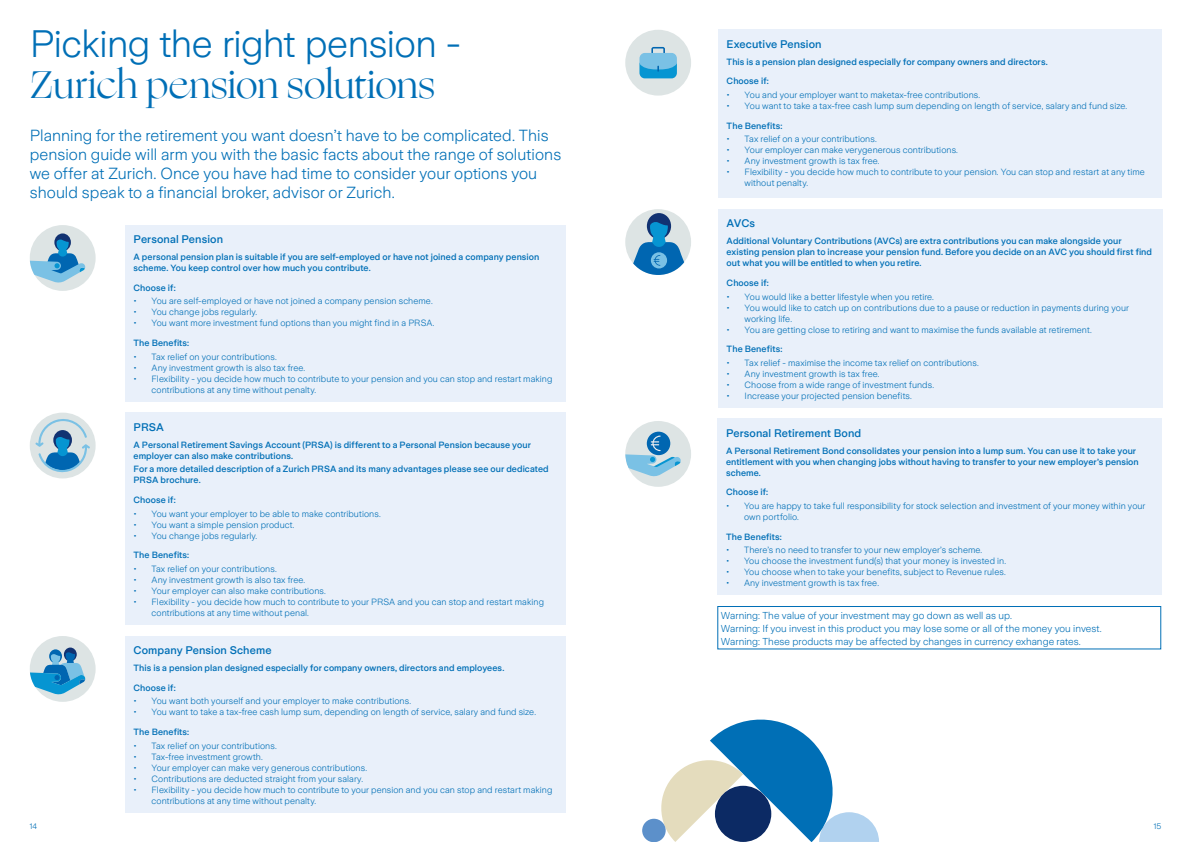
<style>
.page{position:relative;width:1191px;height:842px;background:#fff}
.page>*{position:absolute;margin:0;border:0;box-sizing:border-box;transform-origin:0 0}
.t1{font:300 38px "Zurich Sans";letter-spacing:-.015em;color:#006fb6}
.t2{font:38px "Ogg";letter-spacing:-.005em;color:#006fb6}
.t3{font:300 16px/19px "Zurich Sans";letter-spacing:.005em;color:#006fb6}
.t4{font:500 11px "Zurich Sans";letter-spacing:.01em;color:#006fb6}
.t5{font:300 10px/13px "Zurich Sans";letter-spacing:.005em;color:#006fb6}
.t6{font:300 9px/11px "Zurich Sans";letter-spacing:.01em;color:#006fb6}
.t7{font:500 9px/11px "Zurich Sans";letter-spacing:.01em;color:#006fb6}
.t8{font:300 8px "Zurich Sans";color:#006fb6}
</style>
<div class="page">
<div style="left:125px;top:225px;width:441px;height:176px;background:#e9f0fa"></div>
<svg style="left:657px;top:719px;width:222px;height:123px"></svg>
<div style="left:642px;top:819px;width:23px;height:23px;background:#5c90ca;border-radius:50%"></div>
<div style="left:715px;top:786px;width:56px;height:56px;background:#0c2a64;border-radius:50%"></div>
<div style="left:125px;top:413px;width:441px;height:212px;background:#e9f0fa"></div>
<div style="left:125px;top:636px;width:441px;height:176px;background:#e9f0fa"></div>
<div style="left:718px;top:30px;width:443px;height:168px;background:#e9f0fa"></div>
<div style="left:718px;top:209px;width:444px;height:198px;background:#e9f0fa"></div>
<div style="left:717px;top:419px;width:444px;height:176px;background:#e9f0fa"></div>
<div style="left:717px;top:606px;width:444px;height:43px;border:1px solid #006fb6"></div>
<div style="left:625px;top:30px;width:66px;height:66px;background:#dde4e4;border-radius:50%"></div>
<svg style="left:639px;top:47px;width:38px;height:31px"></svg>
<div style="left:30px;top:636px;width:66px;height:66px;background:#dde4e4;border-radius:50%"></div>
<svg style="left:64px;top:647px;width:13px;height:14px"></svg>
<svg style="left:49px;top:649px;width:13px;height:14px"></svg>
<svg style="left:30px;top:652px;width:55px;height:43px"></svg>
<div style="left:30px;top:225px;width:66px;height:66px;background:#dde4e4;border-radius:50%"></div>
<svg style="left:54px;top:233px;width:17px;height:18px"></svg>
<svg style="left:30px;top:239px;width:56px;height:44px"></svg>
<div style="left:30px;top:413px;width:66px;height:65px;background:#dde4e4;border-radius:50%"></div>
<svg style="left:35px;top:416px;width:55px;height:59px"></svg>
<div style="left:625px;top:209px;width:66px;height:66px;background:#dde4e4;border-radius:50%"></div>
<div style="left:647px;top:213px;width:24px;height:26px;background:#113272;border-radius:50%"></div>
<svg style="left:633px;top:221px;width:51px;height:54px"></svg>
<div style="left:625px;top:421px;width:66px;height:66px;background:#dde4e4;border-radius:50%"></div>
<div style="left:647px;top:432px;width:23px;height:23px;background:#0066b1;border-radius:50%"></div>
<svg style="left:625px;top:436px;width:56px;height:41px"></svg>
<h1 class="t1" style="left:30px;top:23px;width:432px">Picking the right pension -</h1>
<h1 class="t2" style="left:30px;top:60px;width:407px">Zurich pension solutions</h1>
<p class="t3" style="left:30px;top:126px;width:533px">Planning for the retirement you want doesn’t have to be complicated. This pension guide will arm you with the basic facts about the range of solutions we offer at Zurich. Once you have had time to consider your options you should speak to a financial broker, advisor or Zurich.</p>
<p class="t4" style="left:134px;top:234px;width:91px">Personal Pension</p>
<p class="t7" style="left:134px;top:252px;width:407px">A personal pension plan is suitable if you are self-employed or have not joined a company pension scheme. You keep control over how much you contribute.</p>
<p class="t7" style="left:134px;top:282px;width:44px">Choose if:</p>
<p class="t6" style="left:134px;top:296px;width:301px">• You are self-employed or have not joined a company pension scheme.</p>
<p class="t6" style="left:134px;top:307px;width:125px">• You change jobs regularly.</p>
<p class="t6" style="left:134px;top:318px;width:302px">• You want more investment fund options than you might find in a PRSA.</p>
<p class="t7" style="left:134px;top:337px;width:57px">The Benefits:</p>
<p class="t6" style="left:134px;top:351px;width:145px">• Tax relief on your contributions.</p>
<p class="t6" style="left:134px;top:362px;width:173px">• Any investment growth is also tax free.</p>
<p class="t6" style="left:152px;top:373px;width:402px;text-indent:-18px">• Flexibility - you decide how much to contribute to your pension and you can stop and restart making contributions at any time without penalty.</p>
<p class="t4" style="left:134px;top:421px;width:32px">PRSA</p>
<p class="t7" style="left:134px;top:439px;width:399px">A Personal Retirement Savings Account (PRSA) is different to a Personal Pension because your employer can also make contributions.</p>
<p class="t7" style="left:134px;top:464px;width:417px">For a more detailed description of a Zurich PRSA and its many advantages please see our dedicated<br>PRSA brochure.</p>
<p class="t7" style="left:134px;top:495px;width:44px">Choose if:</p>
<p class="t6" style="left:134px;top:508px;width:249px">• You want your employer to be able to make contributions.</p>
<p class="t6" style="left:134px;top:519px;width:163px">• You want a simple pension product.</p>
<p class="t6" style="left:134px;top:530px;width:125px">• You change jobs regularly.</p>
<p class="t7" style="left:134px;top:550px;width:57px">The Benefits:</p>
<p class="t6" style="left:134px;top:564px;width:145px">• Tax relief on your contributions.</p>
<p class="t6" style="left:134px;top:575px;width:173px">• Any investment growth is also tax free.</p>
<p class="t6" style="left:134px;top:586px;width:194px">• Your employer can also make contributions.</p>
<p class="t6" style="left:152px;top:597px;width:394px;text-indent:-18px">• Flexibility - you decide how much to contribute to your PRSA and you can stop and restart making contributions at any time without penal.</p>
<p class="t4" style="left:134px;top:644px;width:139px">Company Pension Scheme</p>
<p class="t7" style="left:134px;top:658px;width:372px;line-height:19.5px">This is a pension plan designed especially for company owners, directors and employees.<br>Choose if:</p>
<p class="t6" style="left:134px;top:696px;width:279px">• You want both yourself and your employer to make contributions.</p>
<p class="t6" style="left:134px;top:707px;width:404px">• You want to take a tax-free cash lump sum, depending on length of service, salary and fund size.</p>
<p class="t7" style="left:134px;top:726px;width:57px">The Benefits:</p>
<p class="t6" style="left:134px;top:740px;width:145px">• Tax relief on your contributions.</p>
<p class="t6" style="left:134px;top:751px;width:131px">• Tax-free investment growth.</p>
<p class="t6" style="left:134px;top:762px;width:235px">• Your employer can make very generous contributions.</p>
<p class="t6" style="left:134px;top:773px;width:231px">• Contributions are deducted straight from your salary.</p>
<p class="t6" style="left:152px;top:784px;width:402px;text-indent:-18px">• Flexibility - you decide how much to contribute to your pension and you can stop and restart making contributions at any time without penalty.</p>
<p class="t4" style="left:726px;top:38px;width:96px">Executive Pension</p>
<p class="t7" style="left:726px;top:52px;width:322px;line-height:19.5px">This is a pension plan designed especially for company owners and directors.<br>Choose if:</p>
<p class="t6" style="left:726px;top:90px;width:255px">• You and your employer want to maketax-free contributions.</p>
<p class="t6" style="left:726px;top:101px;width:402px">• You want to take a tax-free cash lump sum depending on length of service, salary and fund size.</p>
<p class="t7" style="left:726px;top:120px;width:57px">The Benefits:</p>
<p class="t6" style="left:726px;top:134px;width:152px">• Tax relief on a your contributions.</p>
<p class="t6" style="left:726px;top:145px;width:233px">• Your employer can make verygenerous contributions.</p>
<p class="t6" style="left:726px;top:156px;width:154px">• Any investment growth is tax free.</p>
<p class="t6" style="left:744px;top:167px;width:402px;text-indent:-18px">• Flexibility - you decide how much to contribute to your pension. You can stop and restart at any time without penalty.</p>
<p class="t4" style="left:726px;top:218px;width:30px">AVCs</p>
<p class="t7" style="left:726px;top:236px;width:427px">Additional Voluntary Contributions (AVCs) are extra contributions you can make alongside your existing pension plan to increase your pension fund. Before you decide on an AVC you should first find out what you will be entitled to when you retire.</p>
<p class="t7" style="left:726px;top:277px;width:44px">Choose if:</p>
<p class="t6" style="left:726px;top:291px;width:209px">• You would like a better lifestyle when you retire.</p>
<p class="t6" style="left:744px;top:302px;width:386px;text-indent:-18px">• You would like to catch up on contributions due to a pause or reduction in payments during your working life.</p>
<p class="t6" style="left:726px;top:324px;width:366px">• You are getting close to retiring and want to maximise the funds available at retirement.</p>
<p class="t7" style="left:726px;top:344px;width:57px">The Benefits:</p>
<p class="t6" style="left:726px;top:357px;width:254px">• Tax relief - maximise the income tax relief on contributions.</p>
<p class="t6" style="left:726px;top:368px;width:154px">• Any investment growth is tax free.</p>
<p class="t6" style="left:726px;top:379px;width:209px">• Choose from a wide range of investment funds.</p>
<p class="t6" style="left:726px;top:390px;width:187px">• Increase your projected pension benefits.</p>
<p class="t4" style="left:726px;top:427px;width:137px">Personal Retirement Bond</p>
<p class="t7" style="left:726px;top:445px;width:414px">A Personal Retirement Bond consolidates your pension into a lump sum. You can use it to take your entitlement with you when changing jobs without having to transfer to your new employer’s pension scheme.</p>
<p class="t7" style="left:726px;top:487px;width:44px">Choose if:</p>
<p class="t6" style="left:744px;top:501px;width:403px;text-indent:-18px">• You are happy to take full responsibility for stock selection and investment of your money within your own portfolio.</p>
<p class="t7" style="left:726px;top:531px;width:57px">The Benefits:</p>
<p class="t6" style="left:726px;top:545px;width:258px">• There’s no need to transfer to your new employer’s scheme.</p>
<p class="t6" style="left:726px;top:556px;width:282px">• You choose the investment fund(s) that your money is invested in.</p>
<p class="t6" style="left:726px;top:567px;width:281px">• You choose when to take your benefits, subject to Revenue rules.</p>
<p class="t6" style="left:726px;top:578px;width:154px">• Any investment growth is tax free.</p>
<p class="t5" style="left:721px;top:609px;width:382px">Warning: The value of your investment may go down as well as up.<br>Warning: If you invest in this product you may lose some or all of the money you invest.<br>Warning: These products may be affected by changes in currency exhange rates.</p>
<p class="t8" style="left:30px;top:822px;width:9px">14</p>
<p class="t8" style="left:1153px;top:822px;width:9px">15</p>
</div>
